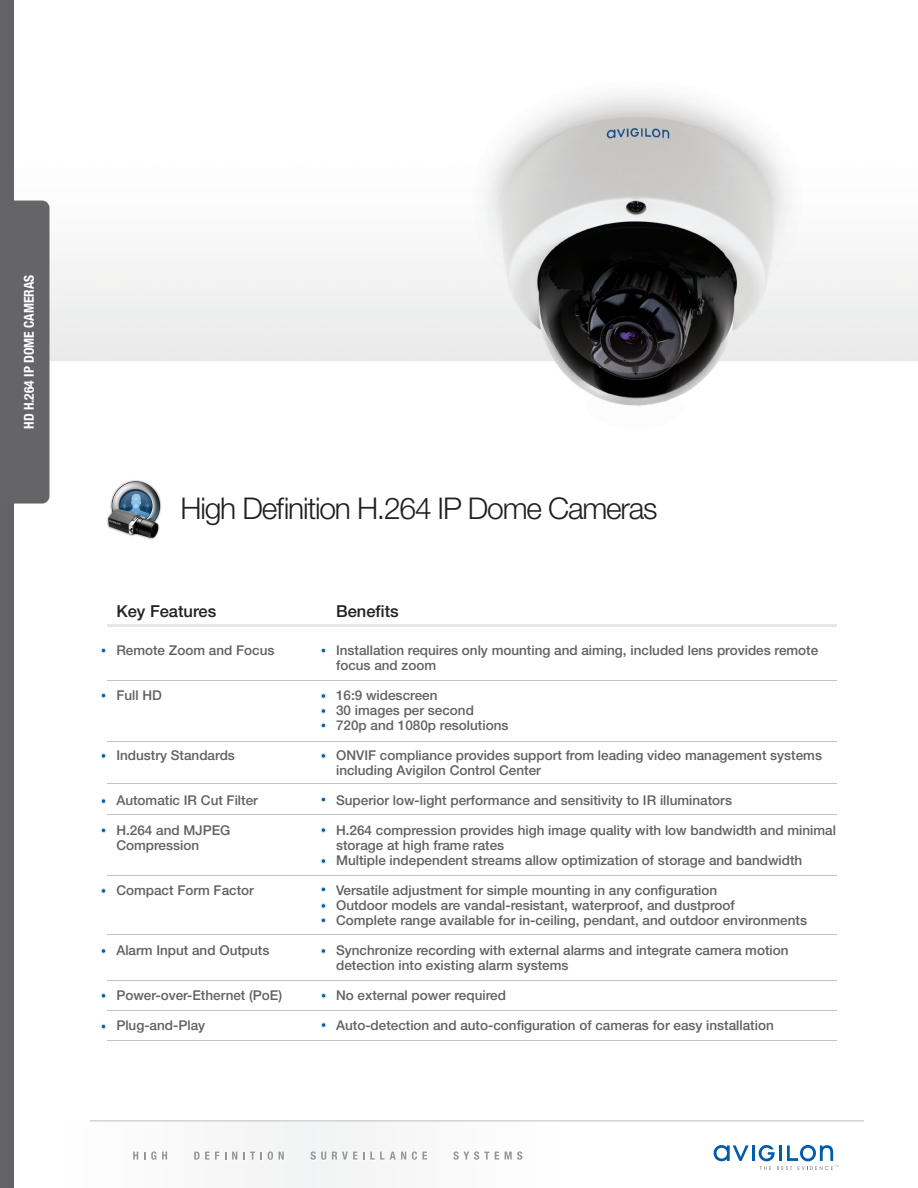
<style>
.page{position:relative;width:918px;height:1188px;background:#fff}
.page>*{position:absolute;margin:0;border:0;box-sizing:border-box;transform-origin:0 0}
.t1{font:300 30px "Helvetica Neue LT Std";letter-spacing:-.04em;color:#231f20}
.t2{font:500 16.5px "Helvetica Neue LT Std";color:#231f20}
.t3{font:500 13.5px/15px "Helvetica Neue LT Std";color:#616164}
.t4{font:700 condensed 13.5px "Helvetica Neue";color:#fff}
</style>
<div class="page">
<img style="left:14px;top:93px;width:904px;height:405px">
<div style="left:52px;top:1122px;width:514px;height:66px;background:#f9f9f9"></div>
<svg style="left:133px;top:1151px;width:35px;height:9px"></svg>
<svg style="left:194px;top:1151px;width:90px;height:9px"></svg>
<svg style="left:311px;top:1151px;width:116px;height:9px"></svg>
<svg style="left:453px;top:1151px;width:70px;height:9px"></svg>
<hr style="left:90px;top:1120px;width:774px;height:1px;background:#bcbdc0">
<div style="left:0;top:0;width:14px;height:1188px;background:#636366"></div>
<div style="left:14px;top:201px;width:35px;height:303px;background:#656568"></div>
<svg style="left:714px;top:1145px;width:35px;height:16px"></svg>
<hr style="left:752px;top:1145px;width:3px;height:16px;background:#015dab">
<svg style="left:759px;top:1145px;width:79px;height:25px"></svg>
<hr style="left:107px;top:624px;width:730px;height:3px;background:#e7e7e7">
<svg style="left:101px;top:648px;width:5px;height:5px"></svg>
<svg style="left:321px;top:648px;width:5px;height:5px"></svg>
<svg style="left:321px;top:723px;width:5px;height:5px"></svg>
<svg style="left:321px;top:693px;width:5px;height:6px"></svg>
<svg style="left:101px;top:753px;width:5px;height:6px"></svg>
<svg style="left:101px;top:693px;width:5px;height:5px"></svg>
<svg style="left:321px;top:708px;width:5px;height:6px"></svg>
<svg style="left:321px;top:753px;width:5px;height:6px"></svg>
<svg style="left:101px;top:798px;width:5px;height:6px"></svg>
<svg style="left:101px;top:827px;width:5px;height:6px"></svg>
<svg style="left:101px;top:888px;width:5px;height:6px"></svg>
<svg style="left:101px;top:948px;width:5px;height:6px"></svg>
<svg style="left:101px;top:993px;width:5px;height:6px"></svg>
<svg style="left:101px;top:1024px;width:5px;height:5px"></svg>
<svg style="left:321px;top:797px;width:5px;height:5px"></svg>
<svg style="left:321px;top:827px;width:5px;height:6px"></svg>
<svg style="left:321px;top:903px;width:5px;height:6px"></svg>
<svg style="left:321px;top:886px;width:5px;height:6px"></svg>
<svg style="left:321px;top:858px;width:5px;height:6px"></svg>
<svg style="left:321px;top:948px;width:5px;height:6px"></svg>
<svg style="left:321px;top:917px;width:5px;height:6px"></svg>
<svg style="left:321px;top:993px;width:5px;height:6px"></svg>
<svg style="left:321px;top:1022px;width:5px;height:6px"></svg>
<hr style="left:107px;top:980px;width:730px;height:1px;background:#c5c4c4">
<hr style="left:107px;top:1011px;width:730px;height:1px;background:#c5c4c4">
<hr style="left:107px;top:1041px;width:730px;height:1px;background:#c5c4c4">
<hr style="left:107px;top:741px;width:730px;height:1px;background:#c5c4c4">
<hr style="left:107px;top:681px;width:730px;height:1px;background:#c5c4c4">
<hr style="left:107px;top:784px;width:730px;height:1px;background:#c5c4c4">
<hr style="left:107px;top:814px;width:730px;height:1px;background:#c5c4c4">
<hr style="left:107px;top:875px;width:730px;height:1px;background:#c5c4c4">
<hr style="left:107px;top:935px;width:730px;height:1px;background:#c5c4c4">
<img style="left:103px;top:474px;width:70px;height:66px">
<p class="t4" style="left:21px;top:429px;width:155px;rotate:-90deg">HD H.264 IP DOME CAMERAS</p>
<p class="t1" style="left:181px;top:490px;width:479px">High Definition H.264 IP Dome Cameras</p>
<p class="t2" style="left:116px;top:601px;width:101px">Key Features</p>
<p class="t3" style="left:116px;top:642px;width:160px">Remote Zoom and Focus</p>
<p class="t3" style="left:116px;top:687px;width:47px">Full HD</p>
<p class="t3" style="left:116px;top:747px;width:120px">Industry Standards</p>
<p class="t3" style="left:116px;top:792px;width:143px">Automatic IR Cut Filter</p>
<p class="t3" style="left:116px;top:822px;width:116px">H.264 and MJPEG<br>Compression</p>
<p class="t3" style="left:116px;top:882px;width:139px">Compact Form Factor</p>
<p class="t3" style="left:116px;top:942px;width:155px">Alarm Input and Outputs</p>
<p class="t3" style="left:116px;top:987px;width:167px">Power-over-Ethernet (PoE)</p>
<p class="t3" style="left:116px;top:1017px;width:90px">Plug-and-Play</p>
<p class="t2" style="left:336px;top:601px;width:64px">Benefits</p>
<p class="t3" style="left:336px;top:642px;width:484px">Installation requires only mounting and aiming, included lens provides remote focus and zoom</p>
<p class="t3" style="left:336px;top:687px;width:103px">16:9 widescreen</p>
<p class="t3" style="left:336px;top:702px;width:139px">30 images per second</p>
<p class="t3" style="left:336px;top:717px;width:174px">720p and 1080p resolutions</p>
<p class="t3" style="left:336px;top:747px;width:487px">ONVIF compliance provides support from leading video management systems including Avigilon Control Center</p>
<p class="t3" style="left:336px;top:792px;width:397px">Superior low-light performance and sensitivity to IR illuminators</p>
<p class="t3" style="left:336px;top:822px;width:501px">H.264 compression provides high image quality with low bandwidth and minimal storage at high frame rates</p>
<p class="t3" style="left:336px;top:852px;width:468px">Multiple independent streams allow optimization of storage and bandwidth</p>
<p class="t3" style="left:336px;top:882px;width:383px">Versatile adjustment for simple mounting in any configuration</p>
<p class="t3" style="left:336px;top:897px;width:400px">Outdoor models are vandal-resistant, waterproof, and dustproof</p>
<p class="t3" style="left:336px;top:912px;width:472px">Complete range available for in-ceiling, pendant, and outdoor environments</p>
<p class="t3" style="left:336px;top:942px;width:454px">Synchronize recording with external alarms and integrate camera motion detection into existing alarm systems</p>
<p class="t3" style="left:336px;top:987px;width:171px">No external power required</p>
<p class="t3" style="left:336px;top:1017px;width:439px">Auto-detection and auto-configuration of cameras for easy installation</p>
</div>
